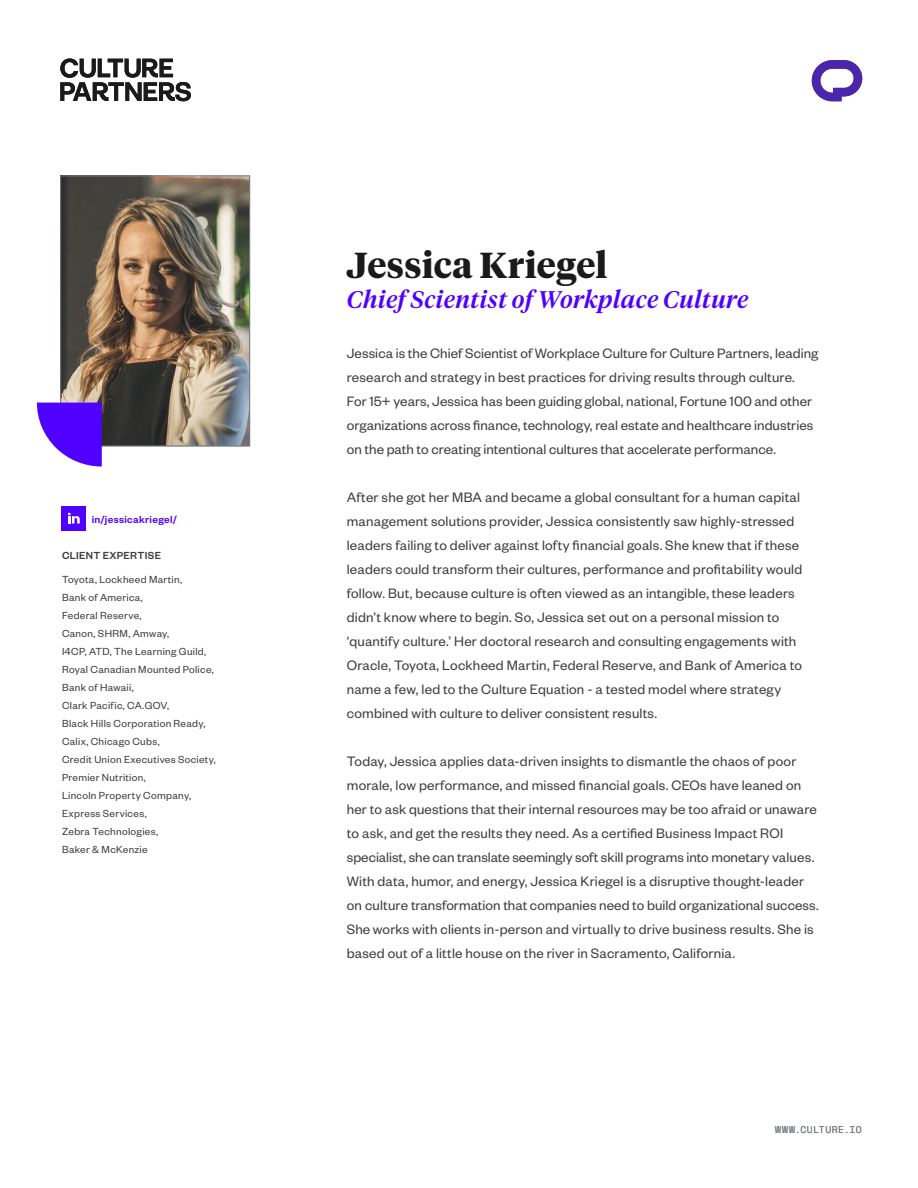
<style>
.page{position:relative;width:918px;height:1188px;background:#fff}
.page>*{position:absolute;margin:0;border:0;box-sizing:border-box;transform-origin:0 0}
.t1{font:700 36px "Tiempos Headline";letter-spacing:.01em;color:#1a1a1a}
.t2{font:italic 500 24px "Tiempos Headline";letter-spacing:.02em;color:#4f00ff}
.Body_FoundersG_10_16{font:15px/24px "Founders Grotesk";letter-spacing:.015em;color:#3e3e3f}
.Contact-info_Founder{font:11.25px/18px "Founders Grotesk";letter-spacing:.03em;color:#3e3e3f}
.Contact-info_Founder-2{font:500 11.25px "Founders Grotesk";letter-spacing:.03em;color:#4f00ff}
.Contact-info_Founder-3{font:500 11.25px "Founders Grotesk";letter-spacing:.03em;color:#3e3e3f}
.t3{font:9.75px "Space Mono";letter-spacing:.055em;color:#787d83}
</style>
<div class="page">
<div style="left:62px;top:506px;width:24px;height:24px;background:#4f00ff"></div>
<svg style="left:68px;top:513px;width:12px;height:11px"></svg>
<svg style="left:812px;top:60px;width:50px;height:41px"></svg>
<svg style="left:60px;top:58px;width:131px;height:43px"></svg>
<img style="left:62px;top:178px;width:186px;height:266px">
<div style="left:60px;top:176px;width:190px;height:270px;border:1px solid #787d83"></div>
<svg style="left:37px;top:403px;width:65px;height:64px"></svg>
<p class="Contact-info_Founder-2" style="left:92px;top:512px;width:87px">in/jessicakriegel/</p>
<p class="Contact-info_Founder-3" style="left:62px;top:548px;width:100px">CLIENT EXPERTISE</p>
<p class="Contact-info_Founder" style="left:62px;top:570px;width:122px">Toyota, Lockheed Martin,</p>
<p class="Contact-info_Founder" style="left:62px;top:588px;width:82px">Bank of America,<br>Federal Reserve,</p>
<p class="Contact-info_Founder" style="left:62px;top:624px;width:146px">Canon, SHRM, Amway,<br>I4CP, ATD, The Learning Guild,</p>
<p class="Contact-info_Founder" style="left:62px;top:660px;width:153px">Royal Canadian Mounted Police,</p>
<p class="Contact-info_Founder" style="left:62px;top:678px;width:145px">Bank of Hawaii,<br>Clark Pacific, CA.GOV,<br>Black Hills Corporation Ready,<br>Calix, Chicago Cubs,</p>
<p class="Contact-info_Founder" style="left:62px;top:750px;width:155px">Credit Union Executives Society,</p>
<p class="Contact-info_Founder" style="left:62px;top:768px;width:130px">Premier Nutrition,<br>Lincoln Property Company,<br>Express Services,</p>
<p class="Contact-info_Founder" style="left:62px;top:822px;width:98px">Zebra Technologies,<br>Baker &amp; McKenzie</p>
<p class="t1" style="left:347px;top:240px;width:262px">Jessica Kriegel</p>
<p class="t2" style="left:347px;top:283px;width:403px">Chief Scientist of Workplace Culture</p>
<p class="Body_FoundersG_10_16" style="left:347px;top:340px;width:473px">Jessica is the Chief Scientist of Workplace Culture for Culture Partners, leading research and strategy in best practices for driving results through culture.<br>For 15+ years, Jessica has been guiding global, national, Fortune 100 and other organizations across finance, technology, real estate and healthcare industries on the path to creating intentional cultures that accelerate performance.</p>
<p class="Body_FoundersG_10_16" style="left:347px;top:484px;width:457px">After she got her MBA and became a global consultant for a human capital management solutions provider, Jessica consistently saw highly-stressed leaders failing to deliver against lofty financial goals. She knew that if these leaders could transform their cultures, performance and profitability would follow. But, because culture is often viewed as an intangible, these leaders didn’t know where to begin. So, Jessica set out on a personal mission to ‘quantify culture.’ Her doctoral research and consulting engagements with Oracle, Toyota, Lockheed Martin, Federal Reserve, and Bank of America to name a few, led to the Culture Equation - a tested model where strategy combined with culture to deliver consistent results.</p>
<p class="Body_FoundersG_10_16" style="left:347px;top:748px;width:473px">Today, Jessica applies data-driven insights to dismantle the chaos of poor morale, low performance, and missed financial goals. CEOs have leaned on her to ask questions that their internal resources may be too afraid or unaware to ask, and get the results they need. As a certified Business Impact ROI specialist, she can translate seemingly soft skill programs into monetary values.<br>With data, humor, and energy, Jessica Kriegel is a disruptive thought-leader on culture transformation that companies need to build organizational success.<br>She works with clients in-person and virtually to drive business results. She is based out of a little house on the river in Sacramento, California.</p>
<p class="t3" style="left:775px;top:1122px;width:88px">WWW.CULTURE.IO</p>
</div>
